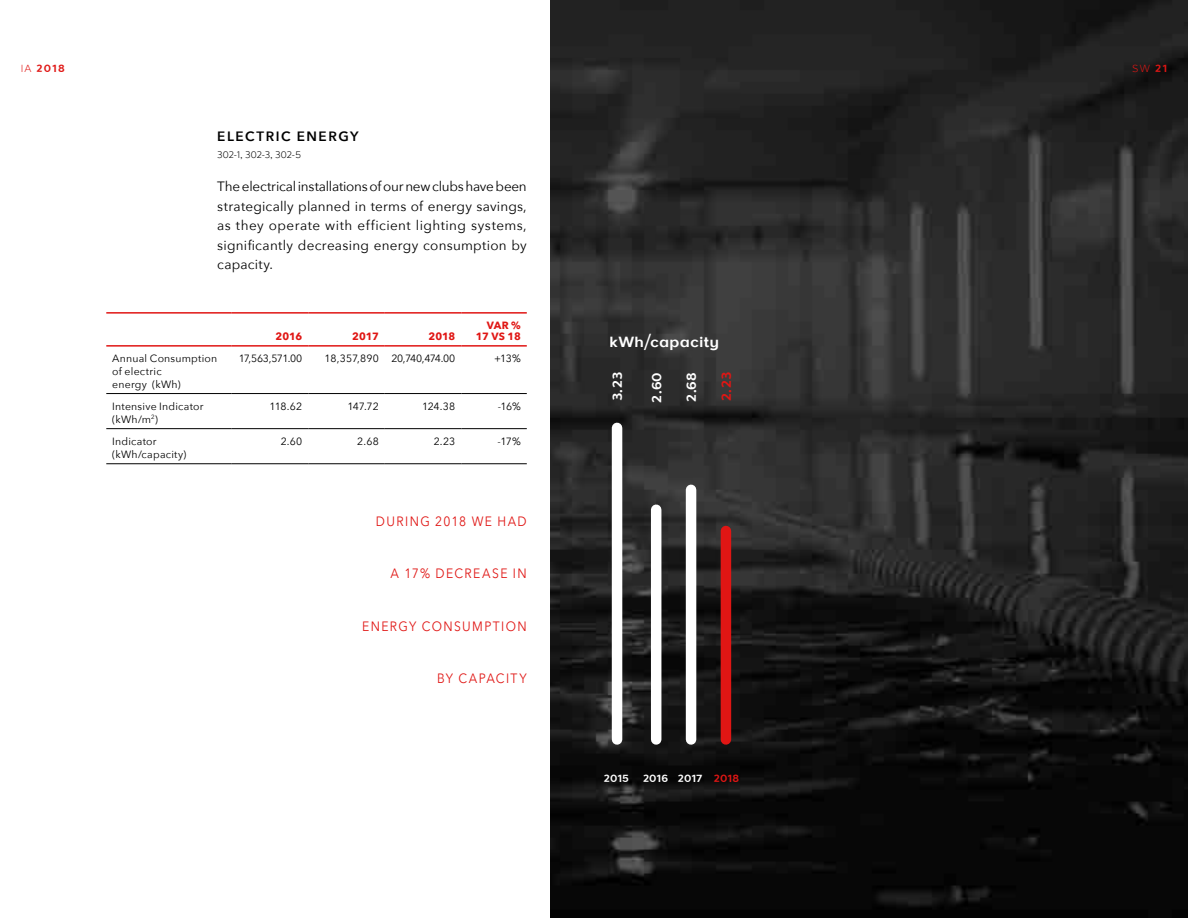
<style>
.page{position:relative;width:1188px;height:918px;background:#fff}
.page>*{position:absolute;margin:0;border:0;box-sizing:border-box;transform-origin:0 0}
.t1{font:700 15px "Larke Neue";letter-spacing:.01em;color:#fff}
.t2{font:13.5px/19.5px "Avenir Next";letter-spacing:.02em;color:#000;text-align:justify}
.t3{font:13.5px "Avenir Next";letter-spacing:.115em;color:#e01614;scale:.9 1}
.t4{font:600 13.5px "Avenir Next";letter-spacing:.115em;color:#000}
.t5{font:700 13.5px "Larke Neue";color:#fff}
.t6{font:700 13.5px "Larke Neue";color:#e01614}
.t7{font:10.5px/12.6px "Avenir Next";letter-spacing:.02em;color:#000}
.t8{font:10.5px "Avenir Next";letter-spacing:-.01em;color:#000}
.t9{font:700 10.5px/10.5px "Avenir Next";color:#e01614;text-align:right}
.t10{font:700 10.5px "Larke Neue";letter-spacing:.03em;color:#fff}
.t11{font:10.5px "Avenir Next";letter-spacing:-.035em;color:#000}
.t12{font:700 10.5px "Larke Neue";color:#e01614}
.t13{font:100 10.5px "Larke Neue";color:#e01614}
.t14{font:100 9.75px "Larke Neue";letter-spacing:.005em;color:#000}
.s1{font-weight:100}
.s2{font-weight:700}
.s3{color:#e01614}
</style>
<div class="page">
<img style="left:550px;top:0;width:638px;height:918px">
<hr style="left:106px;top:312px;width:126px;height:2px;background:#e01614">
<hr style="left:232px;top:312px;width:76px;height:2px;background:#e01614">
<hr style="left:308px;top:312px;width:77px;height:2px;background:#e01614">
<hr style="left:385px;top:312px;width:76px;height:2px;background:#e01614">
<hr style="left:461px;top:312px;width:66px;height:2px;background:#e01614">
<hr style="left:106px;top:345px;width:126px;height:2px;background:#e01614">
<hr style="left:232px;top:345px;width:76px;height:2px;background:#e01614">
<hr style="left:308px;top:345px;width:77px;height:2px;background:#e01614">
<hr style="left:385px;top:345px;width:76px;height:2px;background:#e01614">
<hr style="left:461px;top:345px;width:66px;height:2px;background:#e01614">
<hr style="left:106px;top:393px;width:126px;height:1px;background:#000">
<hr style="left:232px;top:393px;width:76px;height:1px;background:#000">
<hr style="left:308px;top:393px;width:77px;height:1px;background:#000">
<hr style="left:385px;top:393px;width:76px;height:1px;background:#000">
<hr style="left:461px;top:393px;width:66px;height:1px;background:#000">
<hr style="left:106px;top:428px;width:126px;height:1px;background:#000">
<hr style="left:232px;top:428px;width:76px;height:1px;background:#000">
<hr style="left:308px;top:428px;width:77px;height:1px;background:#000">
<hr style="left:385px;top:428px;width:76px;height:1px;background:#000">
<hr style="left:461px;top:428px;width:66px;height:1px;background:#000">
<hr style="left:106px;top:463px;width:126px;height:1px;background:#000">
<hr style="left:232px;top:463px;width:76px;height:1px;background:#000">
<hr style="left:308px;top:463px;width:77px;height:1px;background:#000">
<hr style="left:385px;top:463px;width:76px;height:1px;background:#000">
<hr style="left:461px;top:463px;width:66px;height:1px;background:#000">
<div style="left:721px;top:531px;width:10px;height:208px;background:#e01614"></div>
<div style="left:686px;top:490px;width:10px;height:249px;background:#fff"></div>
<div style="left:651px;top:510px;width:10px;height:229px;background:#fff"></div>
<div style="left:612px;top:428px;width:10px;height:311px;background:#fff"></div>
<p class="t12" style="left:21px;top:62px;width:45px"><span class="s1">IA</span> 2018</p>
<p class="t13" style="left:1132px;top:62px;width:36px">SW <span class="s2">21</span></p>
<p class="t4" style="left:217px;top:125px;width:143px">ELECTRIC ENERGY</p>
<p class="t14" style="left:217px;top:149px;width:85px">302-1, 302-3, 302-5</p>
<p class="t2" style="left:217px;top:176px;width:311px">The electrical installations of our new clubs have been strategically planned in terms of energy savings, as they operate with efficient lighting systems, significantly decreasing energy consumption by capacity.</p>
<p class="t9" style="left:275px;top:331px;width:28px">2016</p>
<p class="t9" style="left:352px;top:331px;width:28px">2017</p>
<p class="t9" style="left:428px;top:331px;width:28px">2018</p>
<p class="t9" style="left:476px;top:320px;width:46px">VAR %<br>17 VS 18</p>
<p class="t7" style="left:112px;top:352px;width:106px">Annual Consumption of electric<br>energy (kWh)</p>
<p class="t11" style="left:239px;top:350px;width:65px">17,563,571.00</p>
<p class="t8" style="left:325px;top:350px;width:132px">18,357,890 20,740,474.00</p>
<p class="t7" style="left:494px;top:352px;width:28px">+13%</p>
<p class="t7" style="left:112px;top:400px;width:93px">Intensive Indicator (kWh/m<sup>2</sup>)</p>
<p class="t7" style="left:270px;top:400px;width:34px">118.62</p>
<p class="t7" style="left:347px;top:400px;width:33px">147.72</p>
<p class="t7" style="left:422px;top:400px;width:35px">124.38</p>
<p class="t7" style="left:498px;top:400px;width:25px">-16%</p>
<p class="t7" style="left:112px;top:435px;width:76px">Indicator (kWh/capacity)</p>
<p class="t7" style="left:281px;top:435px;width:23px">2.60</p>
<p class="t7" style="left:357px;top:435px;width:23px">2.68</p>
<p class="t7" style="left:434px;top:435px;width:23px">2.23</p>
<p class="t7" style="left:498px;top:435px;width:25px">-17%</p>
<p class="t3" style="left:376px;top:509px;width:169px">DURING 2018 WE HAD</p>
<p class="t3" style="left:390px;top:562px;width:153px">A 17% DECREASE IN</p>
<p class="t3" style="left:362px;top:614px;width:184px">ENERGY CONSUMPTION</p>
<p class="t3" style="left:437px;top:667px;width:101px">BY CAPACITY</p>
<p class="t1" style="left:610px;top:332px;width:111px">kWh/capacity</p>
<p class="t5" style="left:609px;top:401px;width:31px;rotate:-90deg">3.23</p>
<p class="t5" style="left:648px;top:403px;width:32px;rotate:-90deg">2.60</p>
<p class="t5" style="left:683px;top:402px;width:31px;rotate:-90deg">2.68</p>
<p class="t6" style="left:718px;top:401px;width:30px;rotate:-90deg">2.23</p>
<p class="t10" style="left:604px;top:771px;width:27px">2015</p>
<p class="t10" style="left:643px;top:771px;width:98px">2016 2017 <span class="s3">2018</span></p>
</div>
